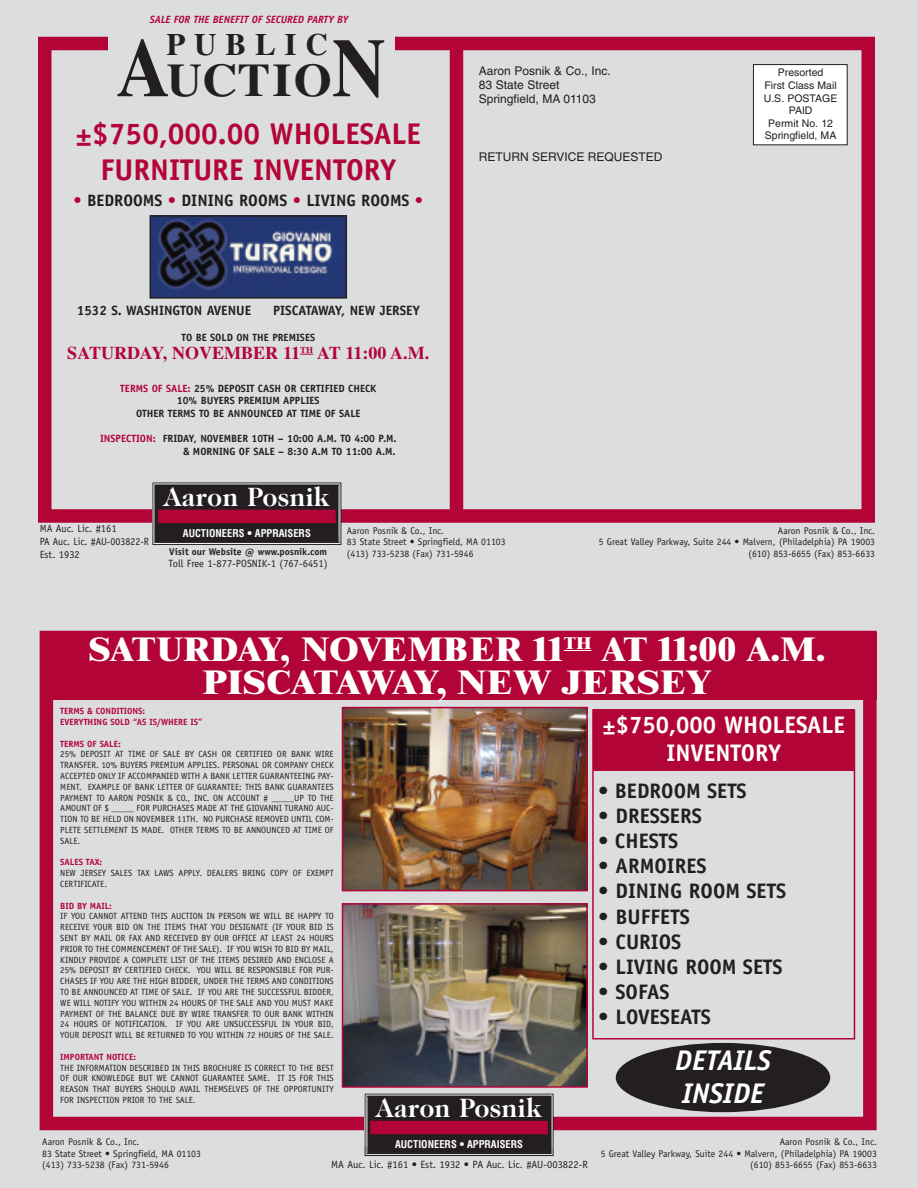
<style>
.page{position:relative;width:918px;height:1188px;background:#dcdddf}
.page>*{position:absolute;margin:0;border:0;box-sizing:border-box;transform-origin:0 0}
.t1{font:700 46.65px "Times";letter-spacing:.025em;color:#231f20;scale:1.05 1}
.t2{font:800 33px/33px "Times";letter-spacing:.025em;color:#fff;text-align:center;scale:1.06 1}
.t3{font:700 31.05px "Times";letter-spacing:.285em;color:#231f20}
.t4{font:700 30px/36px "Officina Sans";color:#b30437;text-align:center}
.t5{font:italic 700 28.5px/33px "Officina Sans";color:#fff}
.t6{font:700 27px "Caslon 224 IT Cby BT";color:#fff}
.t7{font:700 24px/28.8px "Officina Sans";color:#fff;text-align:center}
.t8{font:700 21px "Officina Sans";color:#231f20}
.t9{font:700 18px "Times";color:#b30437}
.t10{font:700 16.5px "Officina Sans";color:#231f20}
.t11{font:700 13.5px "Officina Sans";color:#231f20}
.t12{font:12px/14.4px "Helvetica";color:#231f20}
.t13{font:700 10.5px/12.6px "Officina Sans";color:#231f20;text-align:center}
.t14{font:10.5px/12.6px "Officina Sans";color:#231f20}
.t15{font:10.5px/12.6px "Helvetica";color:#231f20;text-align:center}
.t16{font:700 condensed 10.5px "Helvetica";color:#fff}
.t17{font:italic 700 10.5px "Officina Sans";color:#b30437}
.t18{font:9.75px/11.7px "Officina Sans";color:#231f20}
.t19{font:700 9.75px "Officina Sans";color:#231f20}
.t20{font:9px/10.8px "Officina Sans";color:#231f20;text-align:justify}
.t21{font:700 9px/10.8px "Officina Sans";color:#b30437}
.s1{font-size:82.8px}
.s2{color:#b30437}
</style>
<div class="page">
<div style="left:38px;top:37px;width:837px;height:486px;border:14px solid #b30437"></div>
<div style="left:450px;top:41px;width:13px;height:479px;background:#b30437"></div>
<div style="left:155px;top:485px;width:183px;height:57px;background:#231f20"></div>
<div style="left:152px;top:482px;width:189px;height:63px;border:1px solid #231f20"></div>
<div style="left:154px;top:484px;width:185px;height:59px;border:1px solid #231f20"></div>
<div style="left:158px;top:510px;width:178px;height:13px;background:#b30437"></div>
<div style="left:40px;top:631px;width:837px;height:499px;border:14px solid #b30437"></div>
<div style="left:753px;top:65px;width:94px;height:80px;background:#fff"></div>
<div style="left:753px;top:64px;width:95px;height:81px;border:1px solid #231f20"></div>
<div style="left:40px;top:632px;width:837px;height:68px;background:#b30437"></div>
<svg style="left:564px;top:650px;width:27px;height:1px"></svg>
<div style="left:108px;top:32px;width:287px;height:89px;background:#dcdddf"></div>
<div style="left:368px;top:1097px;width:183px;height:56px;background:#231f20"></div>
<div style="left:365px;top:1094px;width:189px;height:62px;border:1px solid #231f20"></div>
<div style="left:367px;top:1096px;width:185px;height:58px;border:1px solid #231f20"></div>
<div style="left:370px;top:1121px;width:178px;height:13px;background:#b30437"></div>
<svg style="left:300px;top:354px;width:13px;height:1px"></svg>
<img style="left:153px;top:218px;width:191px;height:78px">
<div style="left:150px;top:215px;width:197px;height:84px;border:2px solid #231f20"></div>
<img style="left:345px;top:710px;width:240px;height:178px">
<div style="left:342px;top:707px;width:246px;height:184px;border:2px solid #b30437"></div>
<img style="left:345px;top:906px;width:240px;height:179px">
<div style="left:342px;top:903px;width:246px;height:185px;border:2px solid #b30437"></div>
<div style="left:593px;top:709px;width:261px;height:61px;background:#b30437"></div>
<div style="left:592px;top:709px;width:263px;height:331px;border:2px solid #b30437"></div>
<div style="left:616px;top:1043px;width:214px;height:69px;background:#231f20;border-radius:50%"></div>
<p class="t17" style="left:150px;top:15px;width:200px">SALE FOR THE BENEFIT OF SECURED PARTY BY</p>
<h3 class="t3" style="left:166px;top:34px;width:163px">PUBLIC</h3>
<h1 class="t1" style="left:117px;top:65px;width:258px"><span class="s1">A</span>UCTIO<span class="s1">N</span></h1>
<h3 class="t4" style="left:76px;top:118px;width:347px">±$750,000.00 WHOLESALE<br>FURNITURE INVENTORY</h3>
<h3 class="t10" style="left:73px;top:194px;width:351px"><span class="s2">•</span> BEDROOMS <span class="s2">•</span> DINING ROOMS <span class="s2">•</span> LIVING ROOMS <span class="s2">•</span></h3>
<h3 class="t11" style="left:77px;top:305px;width:176px">1532 S. WASHINGTON AVENUE</h3>
<h3 class="t11" style="left:273px;top:305px;width:148px">PISCATAWAY, NEW JERSEY</h3>
<p class="t13" style="left:182px;top:332px;width:135px">TO BE SOLD ON THE PREMISES</p>
<h3 class="t9" style="left:67px;top:347px;width:363px">SATURDAY, NOVEMBER 11<sup>TH</sup> AT 11:00 A.M.</h3>
<p class="t13" style="left:120px;top:383px;width:258px"><span class="s2">TERMS OF SALE:</span> 25% DEPOSIT CASH OR CERTIFIED CHECK<br>10% BUYERS PREMIUM APPLIES<br>OTHER TERMS TO BE ANNOUNCED AT TIME OF SALE</p>
<p class="t13" style="left:100px;top:433px;width:298px;text-align:right"><span class="s2">INSPECTION:</span> FRIDAY, NOVEMBER 10TH – 10:00 A.M. TO 4:00 P.M. &amp; MORNING OF SALE – 8:30 A.M TO 11:00 A.M.</p>
<h3 class="t12" style="left:479px;top:64px;width:134px">Aaron Posnik &amp; Co., Inc.<br>83 State Street<br>Springfield, MA 01103</h3>
<h3 class="t12" style="left:479px;top:151px;width:185px">RETURN SERVICE REQUESTED</h3>
<p class="t15" style="left:764px;top:67px;width:75px">Presorted<br>First Class Mail<br>U.S. POSTAGE<br>PAID<br>Permit No. 12<br>Springfield, MA</p>
<p class="t14" style="left:40px;top:523px;width:111px">MA Auc. Lic. #161<br>PA Auc. Lic. #AU-003822-R<br>Est. 1932</p>
<h3 class="t6" style="left:164px;top:486px;width:168px">Aaron Posnik</h3>
<p class="t16" style="left:183px;top:527px;width:130px">AUCTIONEERS • APPRAISERS</p>
<p class="t19" style="left:169px;top:548px;width:159px">Visit our Website @ www.posnik.com</p>
<p class="t14" style="left:169px;top:558px;width:161px">Toll Free 1-877-POSNIK-1 (767-6451)</p>
<p class="t18" style="left:347px;top:525px;width:160px">Aaron Posnik &amp; Co., Inc.<br>83 State Street • Springfield, MA 01103 (413) 733-5238 (Fax) 731-5946</p>
<p class="t18" style="left:599px;top:525px;width:278px;text-align:right">Aaron Posnik &amp; Co., Inc.<br>5 Great Valley Parkway, Suite 244 • Malvern, (Philadelphia) PA 19003 (610) 853-6655 (Fax) 853-6633</p>
<h2 class="t2" style="left:89px;top:635px;width:696px">SATURDAY, NOVEMBER 11<sup>TH</sup> AT 11:00 A.M.<br>PISCATAWAY, NEW JERSEY</h2>
<p class="t21" style="left:60px;top:707px;width:144px">TERMS &amp; CONDITIONS:<br>EVERYTHING SOLD “AS IS/WHERE IS”</p>
<p class="t21" style="left:60px;top:739px;width:62px">TERMS OF SALE:</p>
<p class="t20" style="left:60px;top:750px;width:275px">25% DEPOSIT AT TIME OF SALE BY CASH OR CERTIFIED OR BANK WIRE TRANSFER. 10% BUYERS PREMIUM APPLIES. PERSONAL OR COMPANY CHECK ACCEPTED ONLY IF ACCOMPANIED WITH A BANK LETTER GUARANTEEING PAY-MENT. EXAMPLE OF BANK LETTER OF GUARANTEE: THIS BANK GUARANTEES PAYMENT TO AARON POSNIK &amp; CO., INC. ON ACCOUNT # _____UP TO THE AMOUNT OF $ _____ FOR PURCHASES MADE AT THE GIOVANNI TURANO AUC-TION TO BE HELD ON NOVEMBER 11TH. NO PURCHASE REMOVED UNTIL COM-PLETE SETTLEMENT IS MADE. OTHER TERMS TO BE ANNOUNCED AT TIME OF SALE.</p>
<p class="t21" style="left:60px;top:858px;width:43px">SALES TAX:</p>
<p class="t20" style="left:60px;top:869px;width:275px">NEW JERSEY SALES TAX LAWS APPLY. DEALERS BRING COPY OF EXEMPT<br>CERTIFICATE.</p>
<p class="t21" style="left:60px;top:901px;width:53px">BID BY MAIL:</p>
<p class="t20" style="left:60px;top:912px;width:275px">IF YOU CANNOT ATTEND THIS AUCTION IN PERSON WE WILL BE HAPPY TO RECEIVE YOUR BID ON THE ITEMS THAT YOU DESIGNATE (IF YOUR BID IS SENT BY MAIL OR FAX AND RECEIVED BY OUR OFFICE AT LEAST 24 HOURS PRIOR TO THE COMMENCEMENT OF THE SALE). IF YOU WISH TO BID BY MAIL, KINDLY PROVIDE A COMPLETE LIST OF THE ITEMS DESIRED AND ENCLOSE A 25% DEPOSIT BY CERTIFIED CHECK. YOU WILL BE RESPONSIBLE FOR PUR-CHASES IF YOU ARE THE HIGH BIDDER, UNDER THE TERMS AND CONDITIONS TO BE ANNOUNCED AT TIME OF SALE. IF YOU ARE THE SUCCESSFUL BIDDER, WE WILL NOTIFY YOU WITHIN 24 HOURS OF THE SALE AND YOU MUST MAKE PAYMENT OF THE BALANCE DUE BY WIRE TRANSFER TO OUR BANK WITHIN 24 HOURS OF NOTIFICATION. IF YOU ARE UNSUCCESSFUL IN YOUR BID, YOUR DEPOSIT WILL BE RETURNED TO YOU WITHIN 72 HOURS OF THE SALE.</p>
<p class="t21" style="left:60px;top:1052px;width:77px">IMPORTANT NOTICE:</p>
<p class="t20" style="left:60px;top:1063px;width:275px">THE INFORMATION DESCRIBED IN THIS BROCHURE IS CORRECT TO THE BEST OF OUR KNOWLEDGE BUT WE CANNOT GUARANTEE SAME. IT IS FOR THIS REASON THAT BUYERS SHOULD AVAIL THEMSELVES OF THE OPPORTUNITY FOR INSPECTION PRIOR TO THE SALE.</p>
<h3 class="t7" style="left:602px;top:712px;width:244px">±$750,000 WHOLESALE<br>INVENTORY</h3>
<h3 class="t8" style="left:598px;top:782px;width:150px">• BEDROOM SETS</h3>
<h3 class="t8" style="left:598px;top:808px;width:105px">• DRESSERS</h3>
<h3 class="t8" style="left:598px;top:833px;width:82px">• CHESTS</h3>
<h3 class="t8" style="left:598px;top:858px;width:110px">• ARMOIRES</h3>
<h3 class="t8" style="left:598px;top:883px;width:189px">• DINING ROOM SETS</h3>
<h3 class="t8" style="left:598px;top:908px;width:93px">• BUFFETS</h3>
<h3 class="t8" style="left:598px;top:934px;width:85px">• CURIOS</h3>
<h3 class="t8" style="left:598px;top:959px;width:186px">• LIVING ROOM SETS</h3>
<h3 class="t8" style="left:598px;top:984px;width:73px">• SOFAS</h3>
<h3 class="t8" style="left:598px;top:1009px;width:114px">• LOVESEATS</h3>
<h3 class="t5" style="left:675px;top:1046px;width:97px">DETAILS<br>INSIDE</h3>
<h3 class="t6" style="left:376px;top:1097px;width:168px">Aaron Posnik</h3>
<p class="t16" style="left:395px;top:1138px;width:130px">AUCTIONEERS • APPRAISERS</p>
<p class="t18" style="left:42px;top:1137px;width:160px">Aaron Posnik &amp; Co., Inc.<br>83 State Street • Springfield, MA 01103 (413) 733-5238 (Fax) 731-5946</p>
<p class="t18" style="left:601px;top:1137px;width:278px;text-align:right">Aaron Posnik &amp; Co., Inc.<br>5 Great Valley Parkway, Suite 244 • Malvern, (Philadelphia) PA 19003 (610) 853-6655 (Fax) 853-6633</p>
<p class="t14" style="left:331px;top:1159px;width:258px">MA Auc. Lic. #161 • Est. 1932 • PA Auc. Lic. #AU-003822-R</p>
</div>
